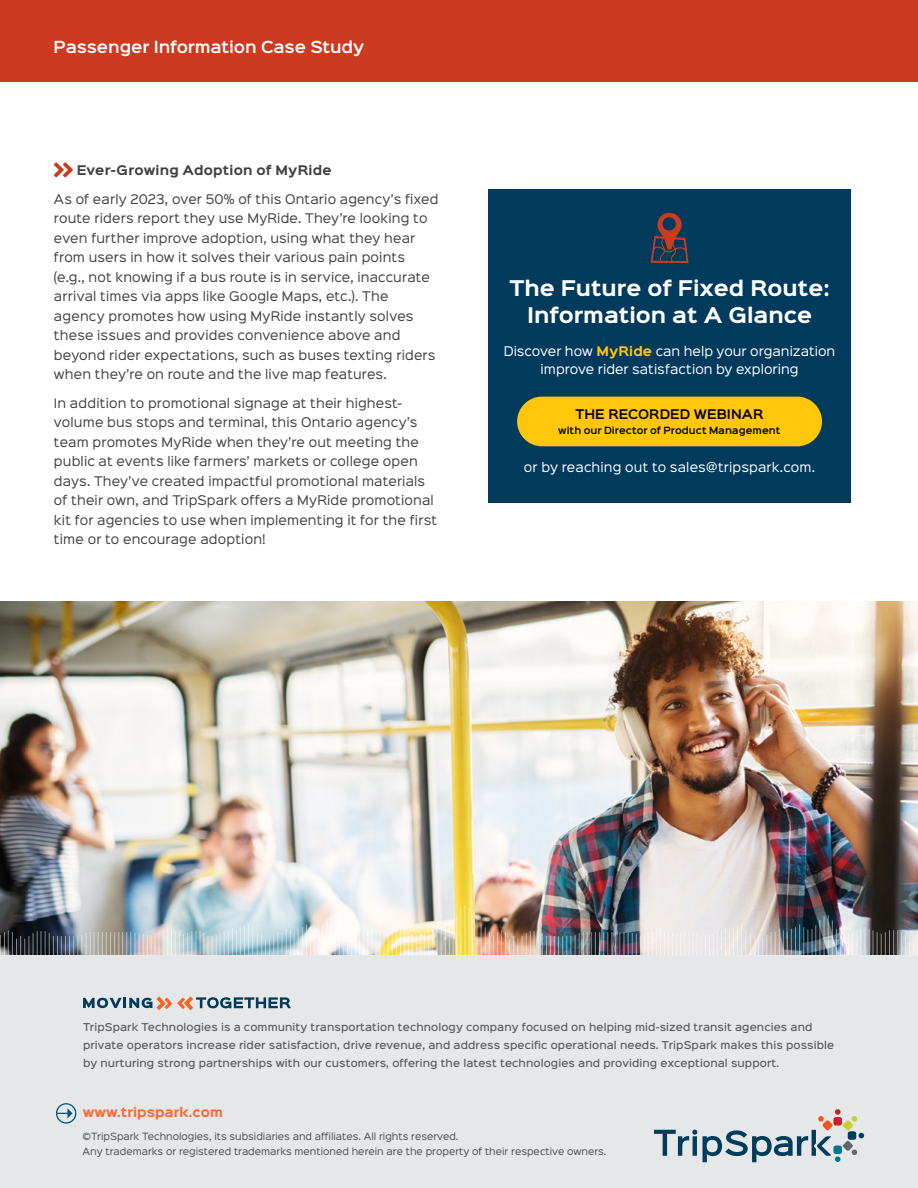
<style>
.page{position:relative;width:918px;height:1188px;background:#fff}
.page>*{position:absolute;margin:0;border:0;box-sizing:border-box;transform-origin:0 0}
.t1{font:700 19.5px/27px "Sinkin Sans 700";color:#fff;text-align:center}
.t2{font:600 15px "Sinkin Sans 600";letter-spacing:-.01em;color:#fff}
.t3{font:12px/19.5px "Sinkin Sans 400";letter-spacing:.015em;color:#414042}
.t4{font:12px/18px "Sinkin Sans 400";letter-spacing:.005em;color:#fff;text-align:center}
.t5{font:700 12px "Sinkin Sans 700";letter-spacing:.02em;color:#414042}
.t6{font:600 12px "Sinkin Sans 600";letter-spacing:.01em;color:#000}
.t7{font:700 12px "Sinkin Sans 700";color:#f63}
.t8{font:500 9.75px/18px "Sinkin Sans 500";letter-spacing:.01em;color:#58595b}
.t9{font:9px/15px "Sinkin Sans 400";color:#4d4d4f}
.t10{font:600 9px "Sinkin Sans 600";color:#000}
.s1{font-family:"Sinkin Sans 700";font-weight:700;color:#ffc60a}
</style>
<div class="page">
<img style="left:0;top:602px;width:918px;height:354px">
<div style="left:0;top:956px;width:918px;height:232px;background:#e6e7e8"></div>
<svg style="left:56px;top:1103px;width:20px;height:21px"></svg>
<svg style="left:654px;top:1130px;width:43px;height:26px"></svg>
<svg style="left:703px;top:1109px;width:161px;height:53px"></svg>
<svg style="left:83px;top:996px;width:208px;height:14px"></svg>
<hr style="left:306px;top:924px;width:1px;height:32px;background:#fff">
<hr style="left:453px;top:919px;width:1px;height:37px;background:#fff">
<hr style="left:445px;top:924px;width:1px;height:32px;background:#fff">
<hr style="left:449px;top:922px;width:1px;height:34px;background:#fff">
<hr style="left:248px;top:924px;width:1px;height:32px;background:#fff">
<hr style="left:244px;top:926px;width:1px;height:30px;background:#fff">
<img style="left:0;top:928px;width:241px;height:28px">
<svg style="left:252px;top:927px;width:51px;height:29px"></svg>
<hr style="left:322px;top:925px;width:1px;height:31px;background:#fff">
<hr style="left:331px;top:916px;width:1px;height:40px;background:#fff">
<hr style="left:326px;top:920px;width:1px;height:36px;background:#fff">
<svg style="left:310px;top:927px;width:9px;height:29px"></svg>
<hr style="left:335px;top:915px;width:1px;height:41px;background:#fff">
<hr style="left:339px;top:920px;width:1px;height:36px;background:#fff">
<svg style="left:343px;top:927px;width:99px;height:29px"></svg>
<hr style="left:456px;top:914px;width:1px;height:42px;background:#fff">
<hr style="left:472px;top:914px;width:1px;height:42px;background:#fff">
<hr style="left:464px;top:906px;width:1px;height:50px;background:#fff">
<hr style="left:481px;top:924px;width:1px;height:32px;background:#fff">
<hr style="left:460px;top:908px;width:1px;height:48px;background:#fff">
<hr style="left:477px;top:919px;width:1px;height:37px;background:#fff">
<hr style="left:469px;top:908px;width:1px;height:48px;background:#fff">
<hr style="left:799px;top:924px;width:1px;height:32px;background:#fff">
<hr style="left:741px;top:924px;width:1px;height:32px;background:#fff">
<hr style="left:737px;top:926px;width:1px;height:30px;background:#fff">
<img style="left:485px;top:927px;width:249px;height:29px">
<svg style="left:745px;top:927px;width:51px;height:29px"></svg>
<hr style="left:815px;top:925px;width:1px;height:31px;background:#fff">
<hr style="left:824px;top:916px;width:1px;height:40px;background:#fff">
<hr style="left:820px;top:920px;width:1px;height:36px;background:#fff">
<svg style="left:803px;top:927px;width:10px;height:29px"></svg>
<hr style="left:828px;top:915px;width:1px;height:41px;background:#fff">
<hr style="left:832px;top:920px;width:1px;height:36px;background:#fff">
<svg style="left:836px;top:927px;width:82px;height:29px;background:#9d9ea1"></svg>
<div style="left:488px;top:189px;width:363px;height:313px;background:#003a5d"></div>
<div style="left:517px;top:397px;width:305px;height:49px;background:#ffc60a;border-radius:25px"></div>
<div style="left:0;top:0;width:918px;height:81px;background:#cc3b20"></div>
<svg style="left:54px;top:162px;width:19px;height:15px"></svg>
<svg style="left:651px;top:213px;width:38px;height:50px"></svg>
<p class="t2" style="left:54px;top:34px;width:312px">Passenger Information Case Study</p>
<p class="t5" style="left:77px;top:164px;width:256px">Ever-Growing Adoption of MyRide</p>
<p class="t3" style="left:54px;top:188px;width:386px">As of early 2023, over 50% of this Ontario agency’s fixed route riders report they use MyRide. They’re looking to even further improve adoption, using what they hear from users in how it solves their various pain points (e.g., not knowing if a bus route is in service, inaccurate arrival times via apps like Google Maps, etc.). The agency promotes how using MyRide instantly solves these issues and provides convenience above and beyond rider expectations, such as buses texting riders when they’re on route and the live map features.</p>
<p class="t3" style="left:54px;top:392px;width:385px">In addition to promotional signage at their highest&shy;volume bus stops and terminal, this Ontario agency’s team promotes MyRide when they’re out meeting the public at events like farmers’ markets or college open days. They’ve created impactful promotional materials of their own, and TripSpark offers a MyRide promotional kit for agencies to use when implementing it for the first time or to encourage adoption!</p>
<h1 class="t1" style="left:509px;top:276px;width:322px">The Future of Fixed Route:<br>Information at A Glance</h1>
<p class="t4" style="left:504px;top:341px;width:333px">Discover how <span class="s1">MyRide</span> can help your organization improve rider satisfaction by exploring</p>
<p class="t6" style="left:575px;top:403px;width:189px">THE RECORDED WEBINAR</p>
<p class="t10" style="left:558px;top:422px;width:224px">with our Director of Product Management</p>
<p class="t4" style="left:524px;top:457px;width:293px">or by reaching out to sales@tripspark.com.</p>
<p class="t8" style="left:83px;top:1018px;width:753px">TripSpark Technologies is a community transportation technology company focused on helping mid-sized transit agencies and private operators increase rider satisfaction, drive revenue, and address specific operational needs. TripSpark makes this possible by nurturing strong partnerships with our customers, offering the latest technologies and providing exceptional support.</p>
<p class="t7" style="left:83px;top:1106px;width:141px">www.tripspark.com</p>
<p class="t9" style="left:83px;top:1129px;width:525px">©TripSpark Technologies, its subsidiaries and affiliates. All rights reserved.<br>Any trademarks or registered trademarks mentioned herein are the property of their respective owners.</p>
</div>
